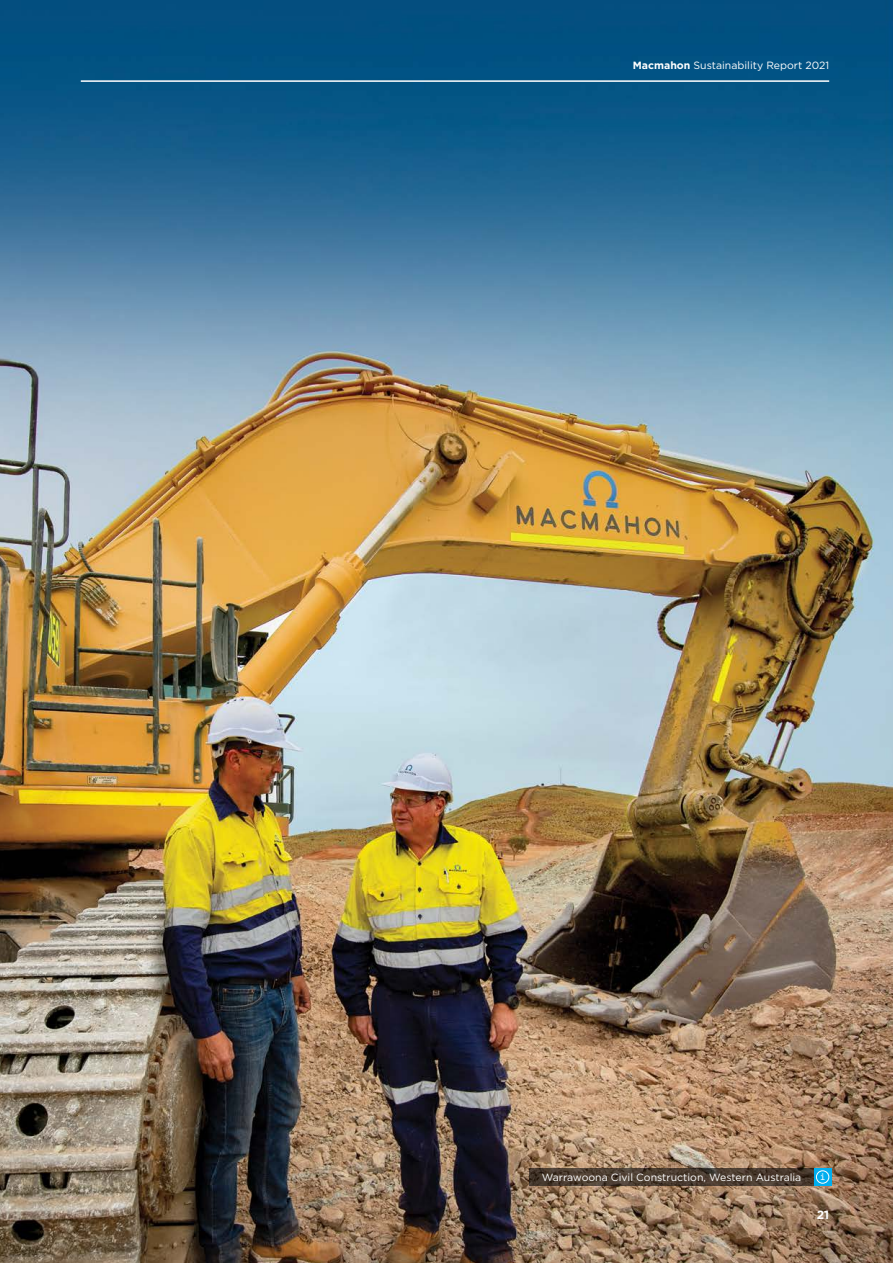
<style>
.page{position:relative;width:893px;height:1263px;background:#fff}
.page>*{position:absolute;margin:0;border:0;box-sizing:border-box;transform-origin:0 0}
.t1{font:700 12px "Gotham";color:#fff}
.t2{font:10.5px "Gotham";color:#fff}
.t3{font:9.45px "Consolas";color:#fff}
.s1{font-weight:700}
</style>
<div class="page">
<img style="left:0;top:0;width:893px;height:1263px">
<hr style="left:81px;top:80px;width:748px;height:2px;background:#fff">
<svg style="left:529px;top:1168px;width:285px;height:18px;background:#493a2f"></svg>
<svg style="left:814px;top:1168px;width:17px;height:18px"></svg>
<div style="left:816px;top:1170px;width:13px;height:13px;border:1px solid #fff;border-radius:50%"></div>
<p class="t2" style="left:633px;top:59px;width:198px"><span class="s1">Macmahon</span> Sustainability Report 2021</p>
<p class="t2" style="left:542px;top:1170px;width:261px">Warrawoona Civil Construction, Western Australia</p>
<p class="t3" style="left:820px;top:1170px;width:7px">i</p>
<p class="t1" style="left:817px;top:1206px;width:14px">21</p>
</div>
